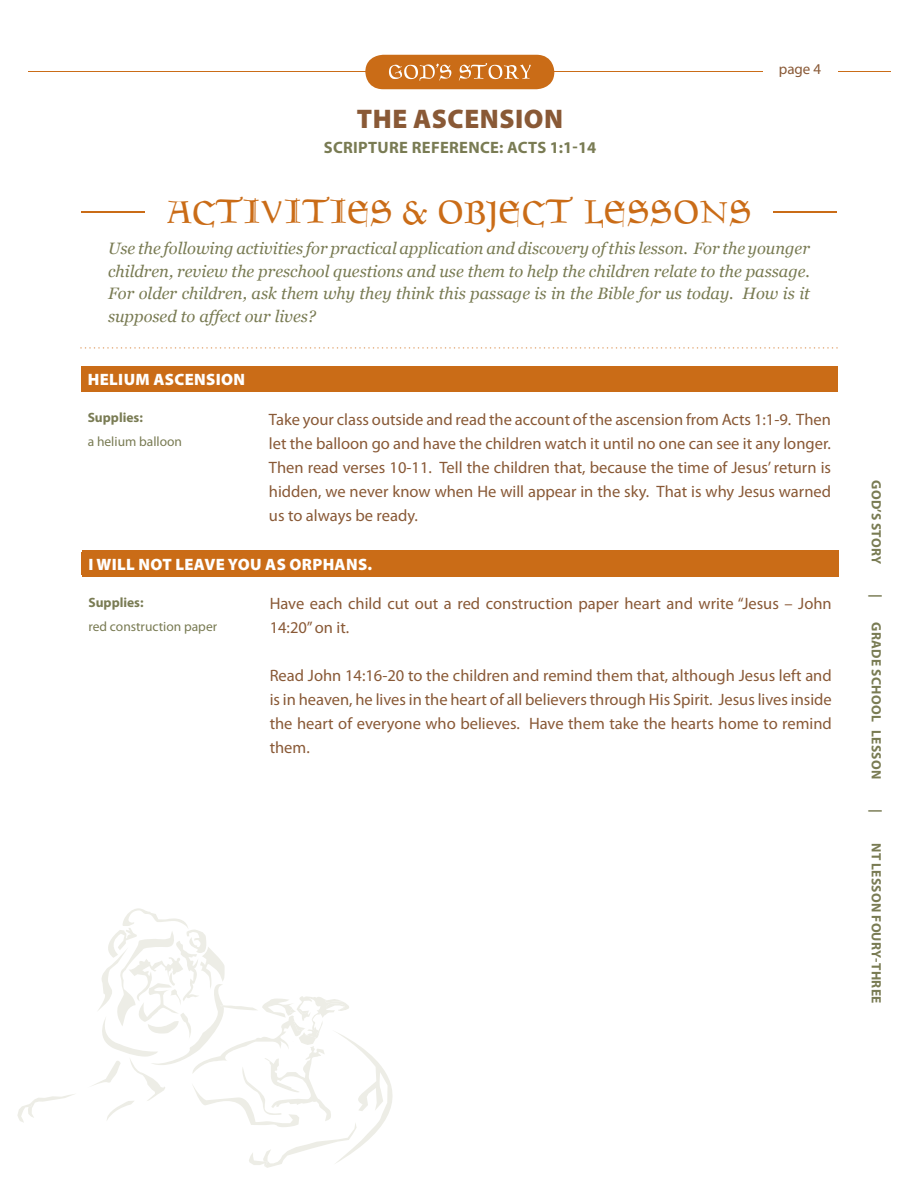
<style>
.page{position:relative;width:918px;height:1188px;background:#fff}
.page>*{position:absolute;margin:0;border:0;box-sizing:border-box;transform-origin:0 0}
.t1{font:45px "Goudament";color:#ca6c17}
.t2{font:900 27px "Myriad Pro";letter-spacing:.02em;color:#895936}
.t3{font:16.5px/24px "Myriad Pro";color:#895936;text-align:justify}
.t4{font:italic 16.5px/22.5px "Georgia";color:#797b53;text-align:justify}
.t5{font:900 16.5px "Myriad Pro";letter-spacing:.02em;color:#fff}
.t6{font:700 16.5px "Myriad Pro";letter-spacing:.02em;color:#797b53}
.t7{font:15px "Myriad Pro";color:#895936}
.t8{font:700 13.5px "Myriad Pro";letter-spacing:.02em;color:#797b53}
.t9{font:13.5px "Myriad Pro";color:#797b53}
.t10{font:700 13.5px "Myriad Pro";color:#797b53}
</style>
<div class="page">
<svg style="left:92px;top:908px;width:301px;height:260px"></svg>
<svg style="left:17px;top:1094px;width:57px;height:29px"></svg>
<hr style="left:29px;top:72px;width:862px;height:1px;background:#ca6c17">
<svg style="left:365px;top:55px;width:189px;height:34px"></svg>
<div style="left:763px;top:63px;width:74px;height:23px;background:#fff"></div>
<hr style="left:81px;top:212px;width:756px;height:1px;background:#ca6c17">
<div style="left:145px;top:190px;width:628px;height:48px;background:#fff"></div>
<svg style="left:80px;top:347px;width:758px;height:2px"></svg>
<div style="left:82px;top:367px;width:755px;height:24px;background:#ca6c17"></div>
<hr style="left:836px;top:368px;width:2px;height:22px;background:#ca6c17">
<hr style="left:81px;top:366px;width:162px;height:2px;background:#ca6c17">
<svg style="left:81px;top:368px;width:1px;height:22px"></svg>
<hr style="left:243px;top:366px;width:20px;height:2px;background:#ca6c17">
<hr style="left:263px;top:366px;width:575px;height:2px;background:#ca6c17">
<hr style="left:81px;top:390px;width:162px;height:2px;background:#ca6c17">
<hr style="left:243px;top:390px;width:20px;height:2px;background:#ca6c17">
<hr style="left:263px;top:390px;width:575px;height:2px;background:#ca6c17">
<div style="left:82px;top:551px;width:756px;height:25px;background:#ca6c17"></div>
<hr style="left:837px;top:552px;width:2px;height:23px;background:#ca6c17">
<hr style="left:82px;top:550px;width:162px;height:2px;background:#ca6c17">
<hr style="left:244px;top:550px;width:20px;height:2px;background:#ca6c17">
<hr style="left:264px;top:550px;width:575px;height:2px;background:#ca6c17">
<hr style="left:264px;top:575px;width:575px;height:1px;background:#ca6c17">
<h2 class="t2" style="left:357px;top:104px;width:208px">THE ASCENSION</h2>
<p class="t6" style="left:324px;top:138px;width:274px">SCRIPTURE REFERENCE: ACTS 1:1-14</p>
<p class="t7" style="left:779px;top:61px;width:44px">page 4</p>
<h1 class="t1" style="left:167px;top:197px;width:586px">ACTIVITIES &amp; OBJECT LESSONS</h1>
<p class="t4" style="left:108px;top:237px;width:704px">Use the following activities for practical application and discovery of this lesson. For the younger children, review the preschool questions and use them to help the children relate to the passage.<br>For older children, ask them why they think this passage is in the Bible for us today. How is it supposed to affect our lives?</p>
<p class="t5" style="left:88px;top:370px;width:159px">HELIUM ASCENSION</p>
<p class="t10" style="left:88px;top:410px;width:57px">Supplies:</p>
<p class="t9" style="left:88px;top:434px;width:96px">a helium balloon</p>
<p class="t3" style="left:269px;top:407px;width:564px">Take your class outside and read the account of the ascension from Acts 1:1-9. Then let the balloon go and have the children watch it until no one can see it any longer.<br>Then read verses 10-11. Tell the children that, because the time of Jesus’ return is hidden, we never know when He will appear in the sky. That is why Jesus warned us to always be ready.</p>
<p class="t5" style="left:89px;top:555px;width:285px">I WILL NOT LEAVE YOU AS ORPHANS.</p>
<p class="t10" style="left:88px;top:595px;width:57px">Supplies:</p>
<p class="t9" style="left:88px;top:619px;width:130px">red construction paper</p>
<p class="t3" style="left:270px;top:592px;width:564px">Have each child cut out a red construction paper heart and write “Jesus – John<br>14:20” on it.</p>
<p class="t3" style="left:270px;top:664px;width:564px">Read John 14:16-20 to the children and remind them that, although Jesus left and is in heaven, he lives in the heart of all believers through His Spirit. Jesus lives inside the heart of everyone who believes. Have them take the hearts home to remind them.</p>
<p class="t8" style="left:884px;top:480px;width:85px;rotate:90deg">GOD’S STORY</p>
<p class="t8" style="left:884px;top:594px;width:5px;rotate:90deg">|</p>
<p class="t8" style="left:884px;top:622px;width:158px;rotate:90deg">GRADE SCHOOL LESSON</p>
<p class="t8" style="left:884px;top:809px;width:5px;rotate:90deg">|</p>
<p class="t8" style="left:884px;top:843px;width:162px;rotate:90deg">NT LESSON FOURY-THREE</p>
</div>
